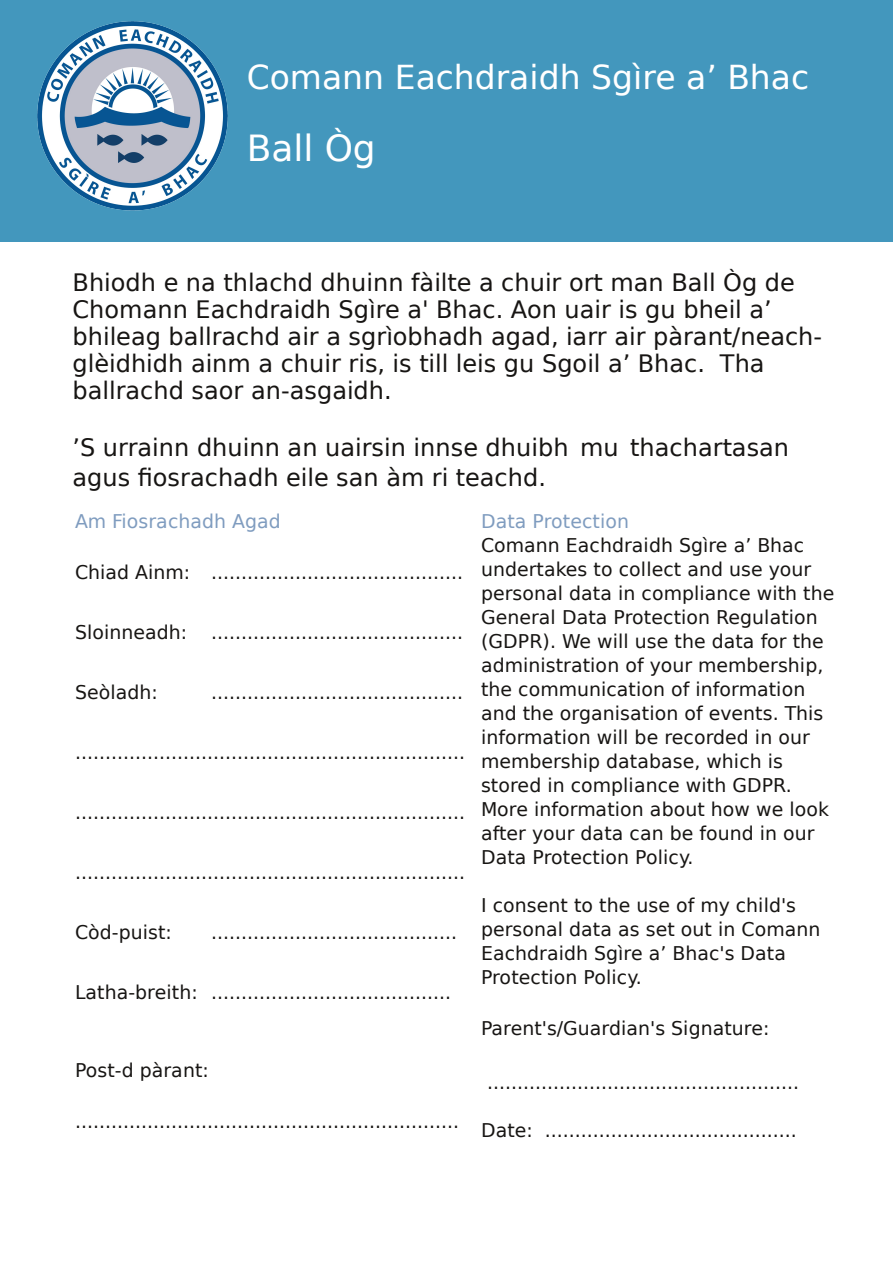
<style>
.page{position:relative;width:893px;height:1263px;background:#fff}
.page>*{position:absolute;margin:0;border:0;box-sizing:border-box;transform-origin:0 0}
.t1{font:36px "DejaVu Sans";color:#fff}
.t2{font:33px "DejaVu Sans";color:#fff}
.t3{font:24px/27px "DejaVu Sans";color:#171513}
.t4{font:18.9px/24px "DejaVu Sans";letter-spacing:.005em;color:#171513}
.t5{font:18.9px "DejaVu Sans";letter-spacing:.005em;color:#7f9cbf}
</style>
<div class="page">
<div style="left:0;top:0;width:893px;height:242px;background:#4397bd"></div>
<img style="left:37px;top:21px;width:191px;height:190px">
<h2 class="t2" style="left:247px;top:58px;width:564px">Comann Eachdraidh Sgìre a’ Bhac</h2>
<h1 class="t1" style="left:247px;top:127px;width:131px">Ball Òg</h1>
<p class="t3" style="left:73px;top:269px;width:751px">Bhiodh e na thlachd dhuinn fàilte a chuir ort man Ball Òg de Chomann Eachdraidh Sgìre a' Bhac. Aon uair is gu bheil a’ bhileag ballrachd air a sgrìobhadh agad, iarr air pàrant/neach&shy;glèidhidh ainm a chuir ris, is till leis gu Sgoil a’ Bhac. Tha ballrachd saor an-asgaidh.</p>
<p class="t3" style="left:73px;top:432px;width:718px;line-height:30px">’S urrainn dhuinn an uairsin innse dhuibh mu thachartasan agus fiosrachadh eile san àm ri teachd.</p>
<p class="t5" style="left:75px;top:510px;width:207px">Am Fiosrachadh Agad</p>
<p class="t4" style="left:75px;top:560px;width:389px">Chiad Ainm: ..........................................</p>
<p class="t5" style="left:481px;top:510px;width:150px">Data Protection</p>
<p class="t4" style="left:481px;top:533px;width:355px">Comann Eachdraidh Sgìre a’ Bhac undertakes to collect and use your personal data in compliance with the General Data Protection Regulation (GDPR). We will use the data for the administration of your membership, the communication of information and the organisation of events. This information will be recorded in our membership database, which is stored in compliance with GDPR.<br>More information about how we look after your data can be found in our Data Protection Policy.</p>
<p class="t4" style="left:481px;top:893px;width:341px">I consent to the use of my child's personal data as set out in Comann<br>Eachdraidh Sgìre a’ Bhac's Data<br>Protection Policy.</p>
<p class="t4" style="left:481px;top:1016px;width:290px">Parent's/Guardian's Signature:</p>
<p class="t4" style="left:75px;top:620px;width:114px">Sloinneadh:</p>
<p class="t4" style="left:211px;top:620px;width:253px">..........................................</p>
<p class="t4" style="left:75px;top:680px;width:84px">Seòladh:</p>
<p class="t4" style="left:211px;top:680px;width:253px">..........................................</p>
<p class="t4" style="left:75px;top:740px;width:391px">.................................................................</p>
<p class="t4" style="left:75px;top:800px;width:391px">.................................................................</p>
<p class="t4" style="left:75px;top:860px;width:391px">.................................................................</p>
<p class="t4" style="left:75px;top:920px;width:98px">Còd-puist:</p>
<p class="t4" style="left:211px;top:920px;width:247px">.........................................</p>
<p class="t4" style="left:75px;top:980px;width:377px">Latha-breith: ........................................</p>
<p class="t4" style="left:75px;top:1058px;width:135px">Post-d pàrant:</p>
<p class="t4" style="left:75px;top:1109px;width:385px">................................................................</p>
<p class="t4" style="left:487px;top:1070px;width:313px">....................................................</p>
<p class="t4" style="left:481px;top:1118px;width:317px">Date: ..........................................</p>
</div>
